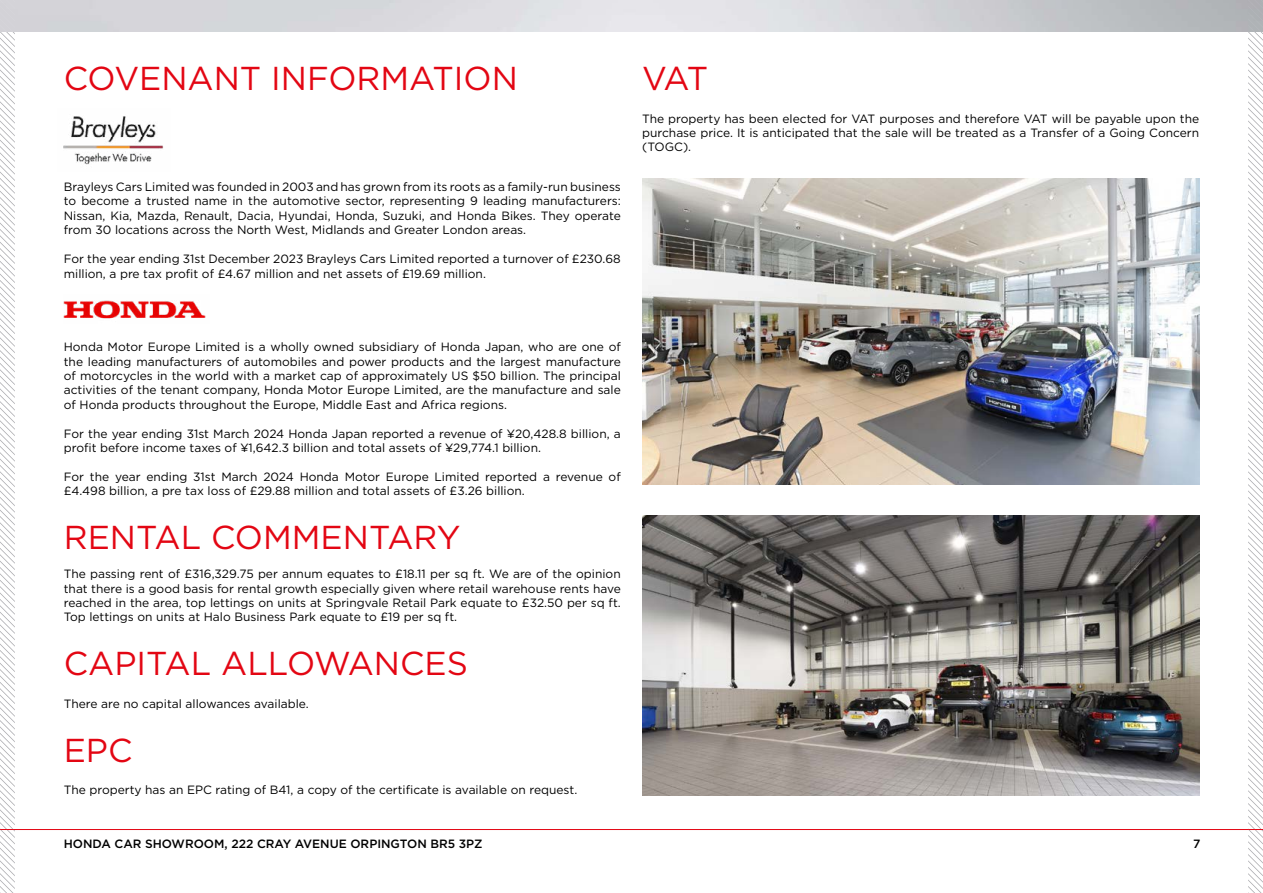
<style>
.page{position:relative;width:1263px;height:893px;background:#fff}
.page>*{position:absolute;margin:0;border:0;box-sizing:border-box;transform-origin:0 0}
.t1{font:33.15px "Gotham";color:#e30613}
.t2{font:12px/14.4px "Gotham";color:#000;text-align:justify}
.t3{font:500 12px "Gotham";color:#000}
</style>
<div class="page">
<hr style="left:0;top:829px;width:1263px;height:1px;background:#e30613">
<svg style="left:0;top:0;width:15px;height:893px"></svg>
<svg style="left:1248px;top:0;width:15px;height:893px"></svg>
<img style="left:64px;top:300px;width:142px;height:19px">
<img style="left:63px;top:116px;width:101px;height:49px">
<img style="left:642px;top:179px;width:557px;height:306px">
<img style="left:642px;top:516px;width:557px;height:279px">
<h1 class="t1" style="left:64px;top:57px;width:455px">COVENANT INFORMATION</h1>
<p class="t2" style="left:64px;top:179px;width:559px">Brayleys Cars Limited was founded in 2003 and has grown from its roots as a family-run business to become a trusted name in the automotive sector, representing 9 leading manufacturers:<br>Nissan, Kia, Mazda, Renault, Dacia, Hyundai, Honda, Suzuki, and Honda Bikes. They operate from 30 locations across the North West, Midlands and Greater London areas.</p>
<p class="t2" style="left:64px;top:251px;width:558px">For the year ending 31st December 2023 Brayleys Cars Limited reported a turnover of £230.68 million, a pre tax profit of £4.67 million and net assets of £19.69 million.</p>
<h1 class="t1" style="left:642px;top:57px;width:68px">VAT</h1>
<p class="t2" style="left:642px;top:111px;width:559px">The property has been elected for VAT purposes and therefore VAT will be payable upon the purchase price. It is anticipated that the sale will be treated as a Transfer of a Going Concern (TOGC).</p>
<p class="t2" style="left:64px;top:339px;width:559px">Honda Motor Europe Limited is a wholly owned subsidiary of Honda Japan, who are one of the leading manufacturers of automobiles and power products and the largest manufacture of motorcycles in the world with a market cap of approximately US $50 billion. The principal activities of the tenant company, Honda Motor Europe Limited, are the manufacture and sale of Honda products throughout the Europe, Middle East and Africa regions.</p>
<p class="t2" style="left:64px;top:426px;width:558px">For the year ending 31st March 2024 Honda Japan reported a revenue of ¥20,428.8 billion, a profit before income taxes of ¥1,642.3 billion and total assets of ¥29,774.1 billion.</p>
<p class="t2" style="left:64px;top:469px;width:558px">For the year ending 31st March 2024 Honda Motor Europe Limited reported a revenue of £4.498 billion, a pre tax loss of £29.88 million and total assets of £3.26 billion.</p>
<h1 class="t1" style="left:64px;top:516px;width:398px">RENTAL COMMENTARY</h1>
<p class="t2" style="left:64px;top:566px;width:559px">The passing rent of £316,329.75 per annum equates to £18.11 per sq ft. We are of the opinion that there is a good basis for rental growth especially given where retail warehouse rents have reached in the area, top lettings on units at Springvale Retail Park equate to £32.50 per sq ft.<br>Top lettings on units at Halo Business Park equate to £19 per sq ft.</p>
<h1 class="t1" style="left:64px;top:642px;width:406px">CAPITAL ALLOWANCES</h1>
<p class="t2" style="left:64px;top:696px;width:247px">There are no capital allowances available.</p>
<h1 class="t1" style="left:64px;top:729px;width:70px">EPC</h1>
<p class="t2" style="left:64px;top:783px;width:515px">The property has an EPC rating of B41, a copy of the certificate is available on request.</p>
<p class="t3" style="left:64px;top:837px;width:420px">HONDA CAR SHOWROOM, 222 CRAY AVENUE ORPINGTON BR5 3PZ</p>
<p class="t3" style="left:1193px;top:837px;width:9px">7</p>
</div>
